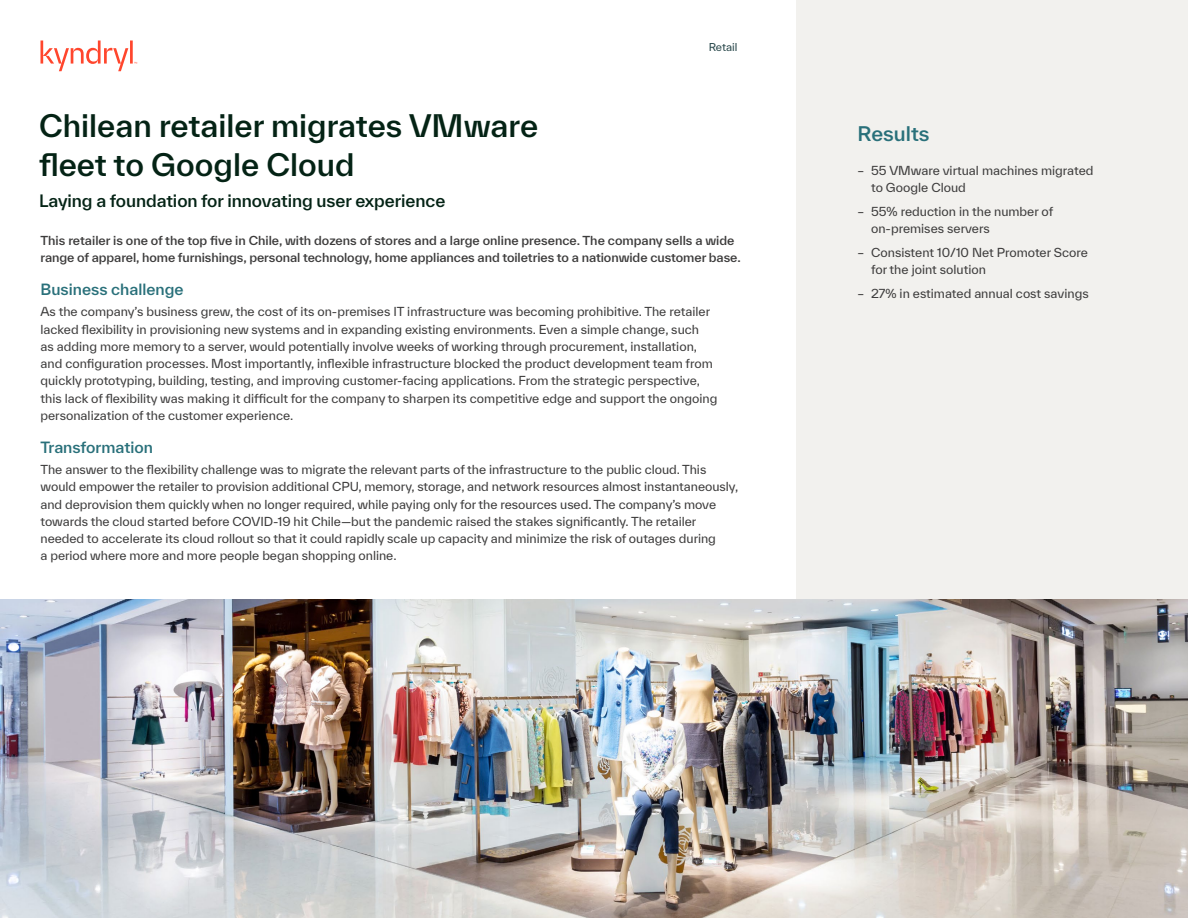
<style>
.page{position:relative;width:1188px;height:918px;background:#fff}
.page>*{position:absolute;margin:0;border:0;box-sizing:border-box;transform-origin:0 0}
.Headline{font:500 30px/39.6px "TWK Everett";color:#042315}
.Section_header{font:500 19.5px "TWK Everett";color:#29707a}
.t1{font:500 16.5px "TWK Everett";letter-spacing:-.005em;color:#042315}
.t2{font:500 15px "TWK Everett";color:#29707a}
.Body_copy{font:12px/17.2px "TWK Everett";letter-spacing:-.005em;color:#3d3c3c}
.t3{font:500 12px/17.2px "TWK Everett";letter-spacing:-.005em;color:#3d3c3c}
.t4{font:10.5px "TWK Everett";color:#2a494c}
</style>
<div class="page">
<div style="left:796px;top:0;width:392px;height:918px;background:#f2f1ee"></div>
<img style="left:0;top:599px;width:1188px;height:319px">
<svg style="left:41px;top:40px;width:96px;height:31px"></svg>
<p class="Headline" style="left:39px;top:105px;width:501px">Chilean retailer migrates VMware fleet to Google Cloud</p>
<p class="t1" style="left:39px;top:189px;width:408px">Laying a foundation for innovating user experience</p>
<p class="t4" style="left:709px;top:40px;width:30px">Retail</p>
<p class="t3" style="left:40px;top:232px;width:702px">This retailer is one of the top five in Chile, with dozens of stores and a large online presence. The company sells a wide range of apparel, home furnishings, personal technology, home appliances and toiletries to a nationwide customer base.</p>
<p class="t2" style="left:40px;top:279px;width:145px">Business challenge</p>
<p class="Body_copy" style="left:40px;top:303px;width:678px">As the company’s business grew, the cost of its on-premises IT infrastructure was becoming prohibitive. The retailer lacked flexibility in provisioning new systems and in expanding existing environments. Even a simple change, such<br>as adding more memory to a server, would potentially involve weeks of working through procurement, installation, and configuration processes. Most importantly, inflexible infrastructure blocked the product development team from quickly prototyping, building, testing, and improving customer-facing applications. From the strategic perspective, this lack of flexibility was making it difficult for the company to sharpen its competitive edge and support the ongoing personalization of the customer experience.</p>
<p class="t2" style="left:40px;top:437px;width:114px">Transformation</p>
<p class="Body_copy" style="left:40px;top:461px;width:699px">The answer to the flexibility challenge was to migrate the relevant parts of the infrastructure to the public cloud. This would empower the retailer to provision additional CPU, memory, storage, and network resources almost instantaneously, and deprovision them quickly when no longer required, while paying only for the resources used. The company’s move towards the cloud started before COVID-19 hit Chile—but the pandemic raised the stakes significantly. The retailer needed to accelerate its cloud rollout so that it could rapidly scale up capacity and minimize the risk of outages during<br>a period where more and more people began shopping online.</p>
<p class="Section_header" style="left:858px;top:120px;width:73px">Results</p>
<p class="Body_copy" style="left:871px;top:161px;width:224px;text-indent:-14px">– 55 VMware virtual machines migrated to Google Cloud</p>
<p class="Body_copy" style="left:871px;top:202px;width:184px;text-indent:-14px">– 55% reduction in the number of on-premises servers</p>
<p class="Body_copy" style="left:871px;top:244px;width:218px;text-indent:-14px">– Consistent 10/10 Net Promoter Score for the joint solution</p>
<p class="Body_copy" style="left:858px;top:285px;width:233px">– 27% in estimated annual cost savings</p>
</div>
